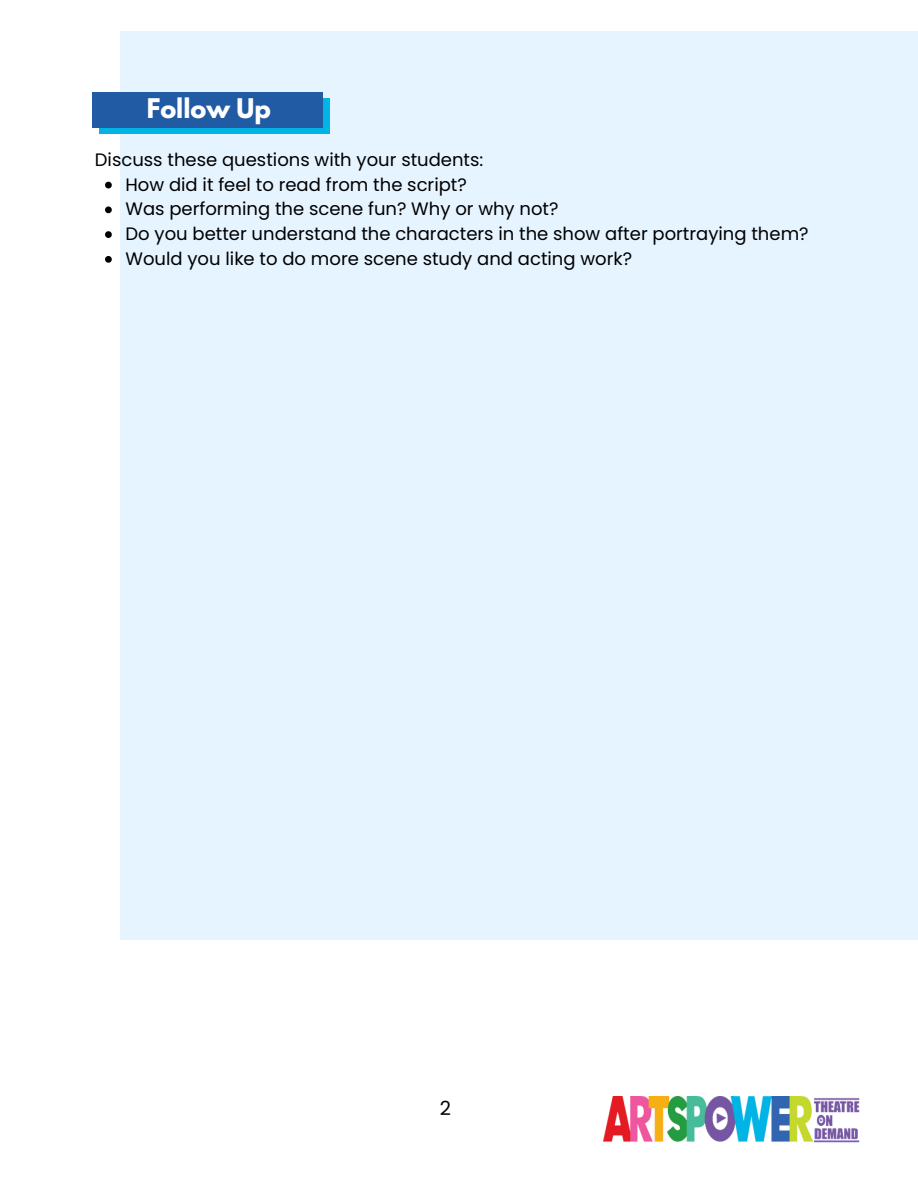
<style>
.page{position:relative;width:918px;height:1188px;background:#fff}
.page>*{position:absolute;margin:0;border:0;box-sizing:border-box;transform-origin:0 0}
.t1{font:700 24px "League Spartan";color:#fff}
.t2{font:19.5px "Poppins";color:#000}
.t3{font:18px/24.8px "Poppins";color:#000}
</style>
<div class="page">
<div style="left:120px;top:31px;width:798px;height:909px;background:#e6f4ff"></div>
<img style="left:604px;top:1096px;width:256px;height:47px">
<svg style="left:105px;top:182px;width:7px;height:6px"></svg>
<svg style="left:105px;top:206px;width:7px;height:7px"></svg>
<svg style="left:105px;top:231px;width:7px;height:7px"></svg>
<svg style="left:105px;top:256px;width:7px;height:7px"></svg>
<div style="left:100px;top:98px;width:230px;height:36px;background:#00b4e5"></div>
<div style="left:93px;top:92px;width:230px;height:36px;background:#205ba3"></div>
<h1 class="t1" style="left:147px;top:97px;width:126px">Follow Up</h1>
<p class="t3" style="left:95px;top:147px;width:390px">Discuss these questions with your students:</p>
<p class="t3" style="left:126px;top:172px;width:685px">How did it feel to read from the script?<br>Was performing the scene fun? Why or why not?<br>Do you better understand the characters in the show after portraying them?<br>Would you like to do more scene study and acting work?</p>
<p class="t2" style="left:440px;top:1094px;width:13px">2</p>
</div>
